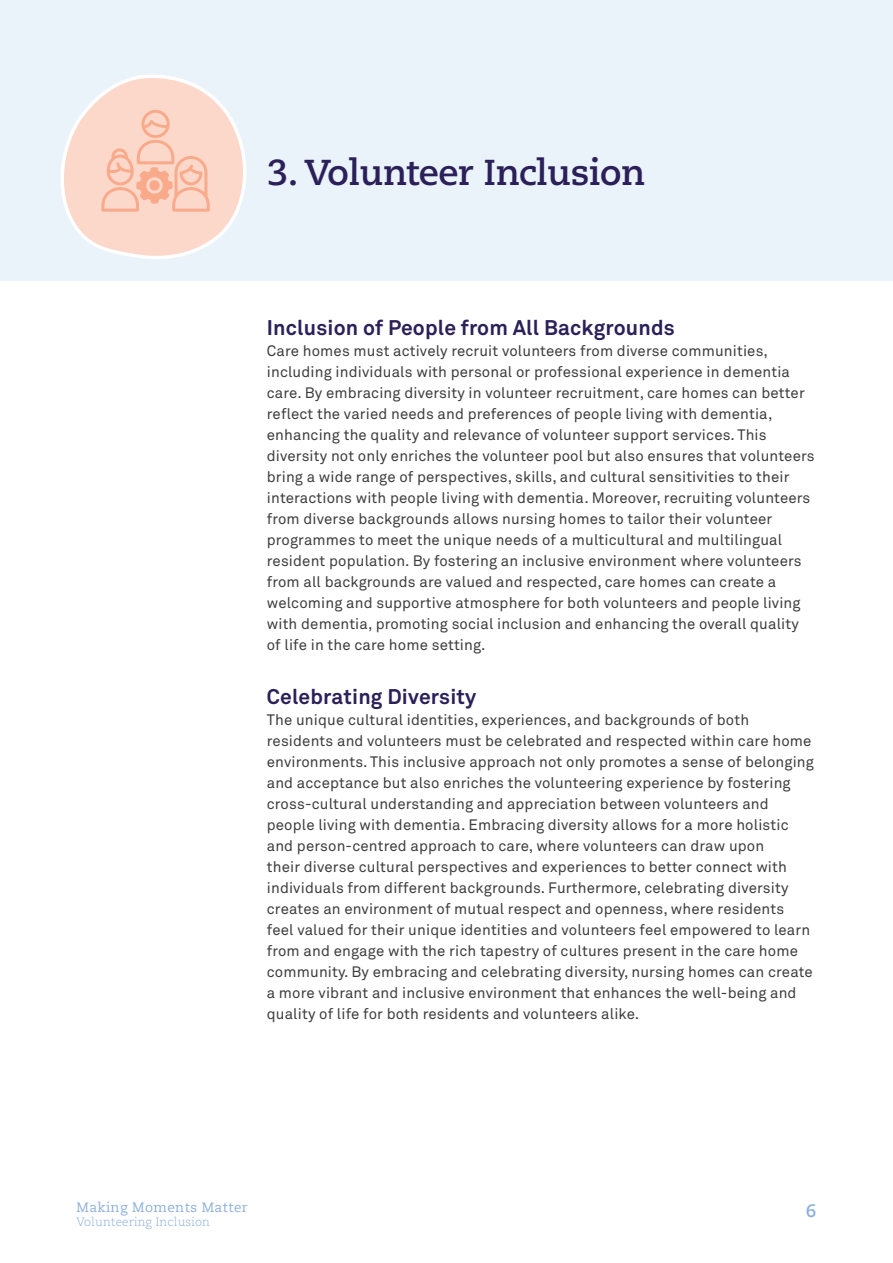
<style>
.page{position:relative;width:893px;height:1263px;background:#fff}
.page>*{position:absolute;margin:0;border:0;box-sizing:border-box;transform-origin:0 0}
.t1{font:700 36px "Caecilia LT Pro 75";letter-spacing:-.01em;color:#2b2059}
.t2{font:700 21px "Akkurat Std";letter-spacing:.01em;color:#2b2059}
.t3{font:700 18px "Caecilia LT Pro 75";color:#8cb0dc}
.t4{font:15px/21px "Akkurat Std";letter-spacing:.01em;color:#3e3e3f}
.t5{font:13.5px "Caecilia LT Pro 55 Roman";letter-spacing:.03em;color:#8cb0dc}
.t6{font:300 12px "Caecilia LT Pro 45";letter-spacing:.01em;color:#8cb0dc}
</style>
<div class="page">
<div style="left:0;top:0;width:893px;height:281px;background:#ebf3fa"></div>
<svg style="left:61px;top:75px;width:185px;height:184px"></svg>
<h1 class="t1" style="left:267px;top:148px;width:380px">3. Volunteer Inclusion</h1>
<h2 class="t2" style="left:267px;top:315px;width:409px">Inclusion of People from All Backgrounds</h2>
<p class="t4" style="left:267px;top:341px;width:549px">Care homes must actively recruit volunteers from diverse communities, including individuals with personal or professional experience in dementia care. By embracing diversity in volunteer recruitment, care homes can better reflect the varied needs and preferences of people living with dementia, enhancing the quality and relevance of volunteer support services. This diversity not only enriches the volunteer pool but also ensures that volunteers bring a wide range of perspectives, skills, and cultural sensitivities to their interactions with people living with dementia. Moreover, recruiting volunteers from diverse backgrounds allows nursing homes to tailor their volunteer programmes to meet the unique needs of a multicultural and multilingual resident population. By fostering an inclusive environment where volunteers from all backgrounds are valued and respected, care homes can create a welcoming and supportive atmosphere for both volunteers and people living with dementia, promoting social inclusion and enhancing the overall quality of life in the care home setting.</p>
<h2 class="t2" style="left:267px;top:684px;width:211px">Celebrating Diversity</h2>
<p class="t4" style="left:267px;top:710px;width:549px">The unique cultural identities, experiences, and backgrounds of both residents and volunteers must be celebrated and respected within care home environments. This inclusive approach not only promotes a sense of belonging and acceptance but also enriches the volunteering experience by fostering cross-cultural understanding and appreciation between volunteers and people living with dementia. Embracing diversity allows for a more holistic and person-centred approach to care, where volunteers can draw upon<br>their diverse cultural perspectives and experiences to better connect with individuals from different backgrounds. Furthermore, celebrating diversity creates an environment of mutual respect and openness, where residents feel valued for their unique identities and volunteers feel empowered to learn from and engage with the rich tapestry of cultures present in the care home community. By embracing and celebrating diversity, nursing homes can create a more vibrant and inclusive environment that enhances the well-being and quality of life for both residents and volunteers alike.</p>
<p class="t5" style="left:77px;top:1198px;width:173px">Making Moments Matter</p>
<p class="t3" style="left:806px;top:1199px;width:12px">6</p>
<p class="t6" style="left:77px;top:1214px;width:135px">Volunteering Inclusion</p>
</div>
